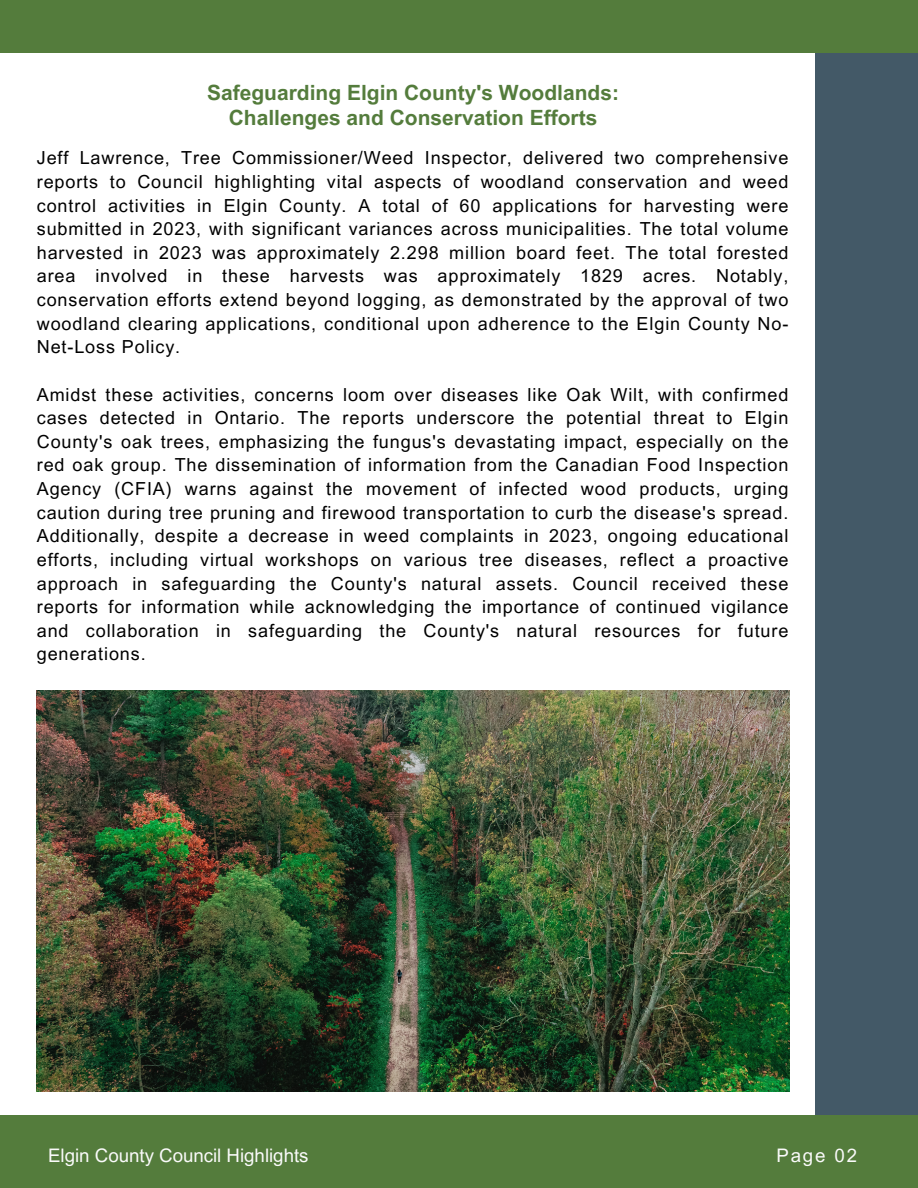
<style>
.page{position:relative;width:918px;height:1188px;background:#fff}
.page>*{position:absolute;margin:0;border:0;box-sizing:border-box;transform-origin:0 0}
.t1{font:700 21px/24.8px "Arial MT Pro";color:#547c3c;text-align:center}
.t2{font:18.75px "Arial MT Pro";color:#fafafa}
.t3{font:18px/23.7px "Arial MT Pro";letter-spacing:.05em;color:#000;text-align:justify}
</style>
<div class="page">
<div style="left:815px;top:0;width:103px;height:1149px;background:#435967"></div>
<div style="left:0;top:1115px;width:918px;height:73px;background:#547c3c"></div>
<div style="left:0;top:0;width:918px;height:53px;background:#547c3c"></div>
<img style="left:37px;top:691px;width:752px;height:401px">
<p class="t1" style="left:207px;top:83px;width:413px">Safeguarding Elgin County's Woodlands:<br>Challenges and Conservation Efforts</p>
<p class="t3" style="left:37px;top:148px;width:753px">Jeff Lawrence, Tree Commissioner/Weed Inspector, delivered two comprehensive reports to Council highlighting vital aspects of woodland conservation and weed control activities in Elgin County. A total of 60 applications for harvesting were submitted in 2023, with significant variances across municipalities. The total volume harvested in 2023 was approximately 2.298 million board feet. The total forested area involved in these harvests was approximately 1829 acres. Notably, conservation efforts extend beyond logging, as demonstrated by the approval of two woodland clearing applications, conditional upon adherence to the Elgin County No-Net-Loss Policy.</p>
<p class="t3" style="left:37px;top:385px;width:753px">Amidst these activities, concerns loom over diseases like Oak Wilt, with confirmed cases detected in Ontario. The reports underscore the potential threat to Elgin County's oak trees, emphasizing the fungus's devastating impact, especially on the red oak group. The dissemination of information from the Canadian Food Inspection Agency (CFIA) warns against the movement of infected wood products, urging caution during tree pruning and firewood transportation to curb the disease's spread.<br>Additionally, despite a decrease in weed complaints in 2023, ongoing educational efforts, including virtual workshops on various tree diseases, reflect a proactive approach in safeguarding the County's natural assets. Council received these reports for information while acknowledging the importance of continued vigilance and collaboration in safeguarding the County's natural resources for future generations.</p>
<p class="t2" style="left:48px;top:1149px;width:262px">Elgin County Council Highlights</p>
<p class="t2" style="left:776px;top:1149px;width:82px">Page 02</p>
</div>
